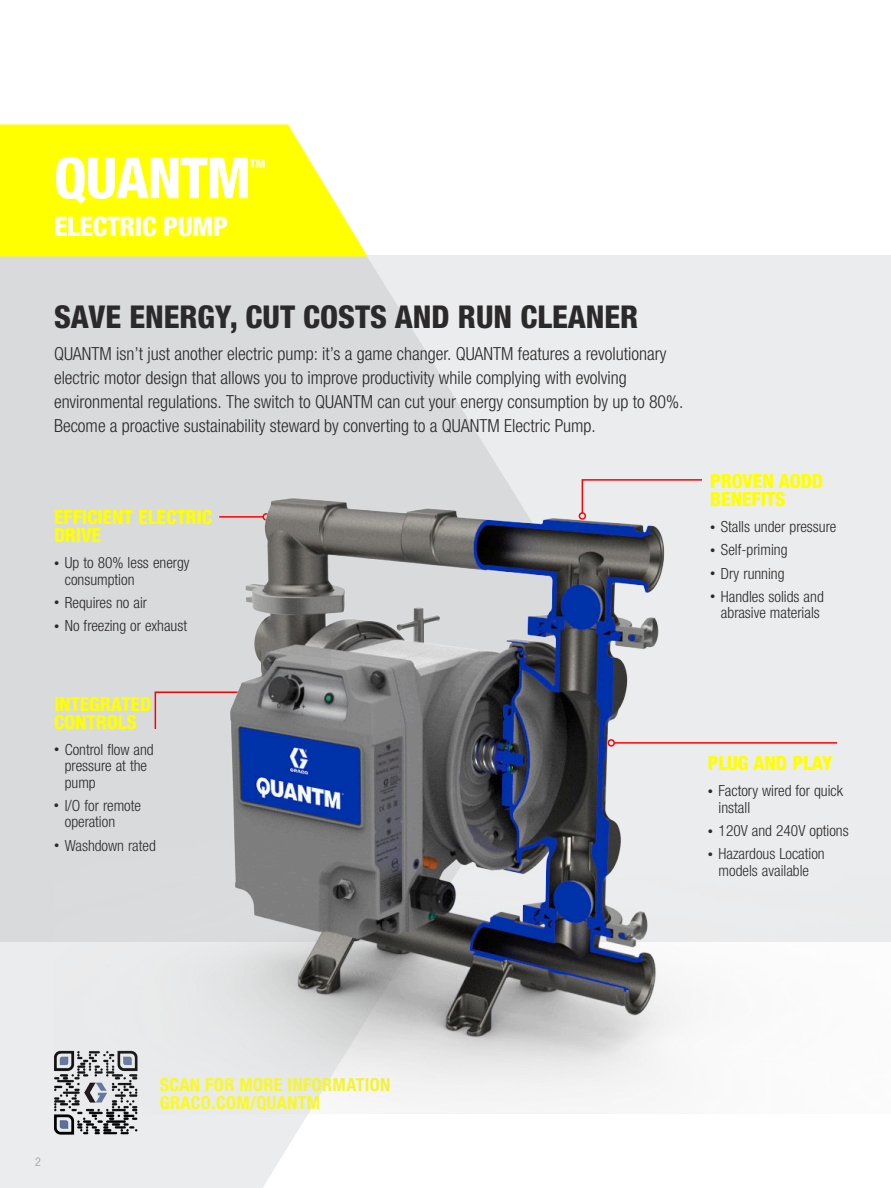
<style>
.page{position:relative;width:891px;height:1188px;background:#fff}
.page>*{position:absolute;margin:0;border:0;box-sizing:border-box;transform-origin:0 0}
.t1{font:800 condensed 57px "Helvetica Neue LTW1 G";letter-spacing:-.02em;color:#fff}
.t2{font:800 condensed 31.5px "Helvetica Neue LTW1 G";color:#2b292a}
.t3{font:800 condensed 27px "Helvetica Neue LTW1 G";letter-spacing:-.01em;color:#fff}
.t4{font:800 condensed 19.5px/18px "Helvetica Neue LTW1 G";letter-spacing:-.01em;color:#ff0}
.t5{font:300 condensed 18px/24px "Helvetica Neue LTW1 G";color:#2b292a}
.t6{font:700 condensed 18px/18px "Helvetica Neue LTW1 G";letter-spacing:.02em;color:#ff0}
.t7{font:300 condensed 15.3px/16.5px "Helvetica Neue LTW1 G";color:#2b292a}
.t8{font:800 condensed 12.6px "Helvetica Neue LTW1 G";color:#fff}
.t9{font:300 condensed 12px "Helvetica Neue LTW1 G";color:#95979a}
.s1{font-size:10.5px}
</style>
<div class="page">
<div style="left:0;top:255px;width:891px;height:687px;background:#ebeced"></div>
<svg style="left:0;top:256px;width:471px;height:932px;fill:#d8dadc"></svg>
<svg style="left:0;top:124px;width:367px;height:132px;fill:#ff0"></svg>
<img style="left:48px;top:1037px;width:101px;height:106px">
<img style="left:54px;top:425px;width:783px;height:689px">
<h1 class="t1" style="left:54px;top:157px;width:198px">QUANTM</h1>
<p class="t8" style="left:250px;top:159px;width:17px">TM</p>
<h3 class="t3" style="left:54px;top:216px;width:176px">ELECTRIC PUMP</h3>
<h2 class="t2" style="left:54px;top:306px;width:586px">SAVE ENERGY, CUT COSTS AND RUN CLEANER</h2>
<p class="t5" style="left:54px;top:343px;width:631px">QUANTM isn’t just another electric pump: it’s a game changer. QUANTM features a revolutionary electric motor design that allows you to improve productivity while complying with evolving environmental regulations. The switch to QUANTM can cut your energy consumption by up to 80%.<br>Become a proactive sustainability steward by converting to a QUANTM Electric Pump.</p>
<p class="t4" style="left:54px;top:509px;width:160px">EFFICIENT ELECTRIC<br>DRIVE</p>
<p class="t7" style="left:65px;top:556px;width:126px;text-indent:-11px"><span class="s1">•</span> Up to 80% less energy consumption</p>
<p class="t7" style="left:54px;top:595px;width:95px"><span class="s1">•</span> Requires no air</p>
<p class="t7" style="left:54px;top:619px;width:135px"><span class="s1">•</span> No freezing or exhaust</p>
<p class="t4" style="left:54px;top:696px;width:99px">INTEGRATED<br>CONTROLS</p>
<p class="t7" style="left:65px;top:742px;width:91px;text-indent:-11px"><span class="s1">•</span> Control flow and pressure at the pump</p>
<p class="t7" style="left:65px;top:799px;width:78px;text-indent:-11px"><span class="s1">•</span> I/O for remote operation</p>
<p class="t7" style="left:54px;top:838px;width:103px"><span class="s1">•</span> Washdown rated</p>
<p class="t4" style="left:710px;top:473px;width:114px">PROVEN AODD<br>BENEFITS</p>
<p class="t7" style="left:710px;top:520px;width:128px"><span class="s1">•</span> Stalls under pressure</p>
<p class="t7" style="left:710px;top:543px;width:79px"><span class="s1">•</span> Self-priming</p>
<p class="t7" style="left:710px;top:566px;width:76px"><span class="s1">•</span> Dry running</p>
<p class="t7" style="left:710px;top:589px;width:115px;text-align:center"><span class="s1">•</span> Handles solids and abrasive materials</p>
<p class="t4" style="left:708px;top:756px;width:126px">PLUG AND PLAY</p>
<p class="t7" style="left:719px;top:784px;width:126px;text-indent:-11px"><span class="s1">•</span> Factory wired for quick install</p>
<p class="t7" style="left:708px;top:824px;width:142px"><span class="s1">•</span> 120V and 240V options</p>
<p class="t7" style="left:708px;top:847px;width:118px;text-align:center"><span class="s1">•</span> Hazardous Location models available</p>
<p class="t9" style="left:35px;top:1158px;width:7px">2</p>
<p class="t6" style="left:160px;top:1077px;width:232px">SCAN FOR MORE INFORMATION<br>GRACO.COM/QUANTM</p>
</div>
